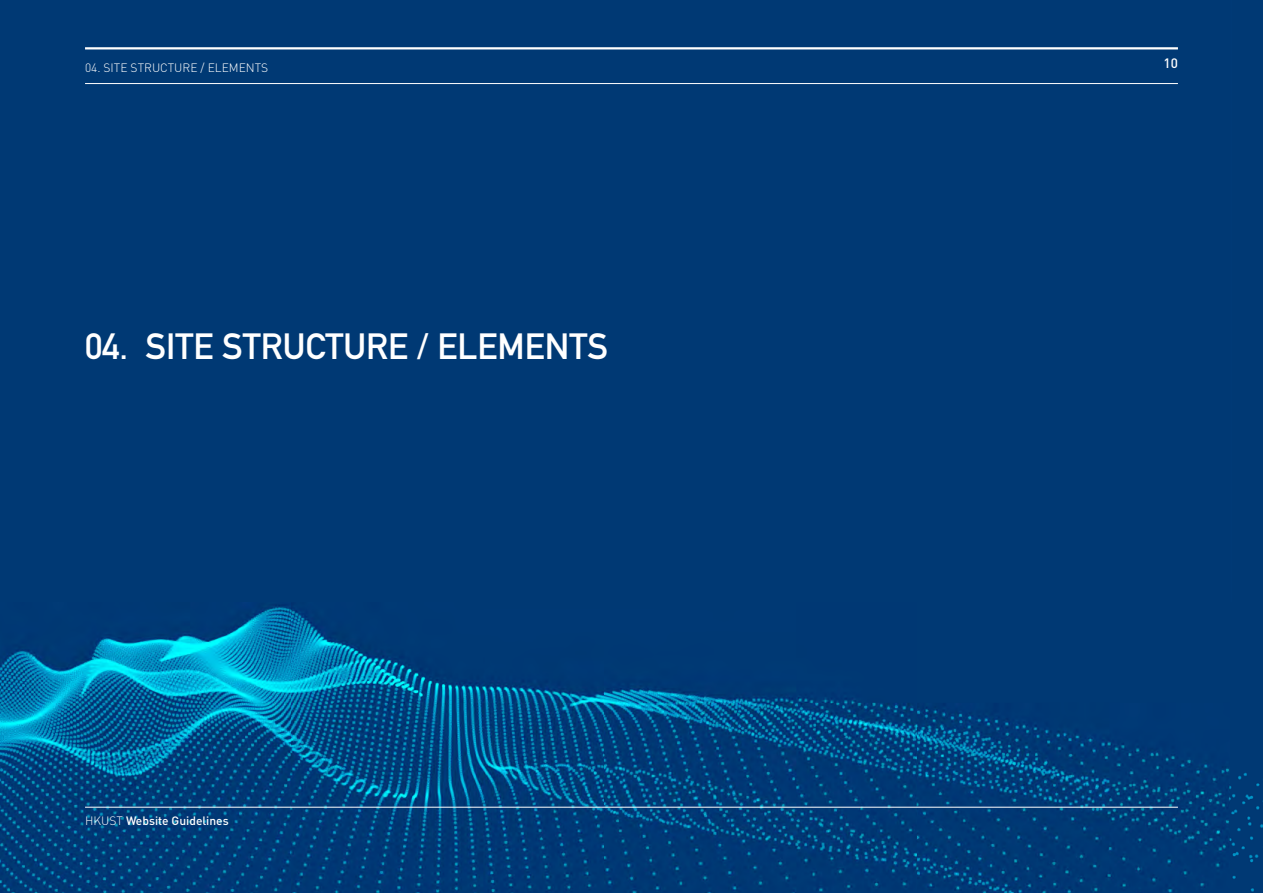
<style>
.page{position:relative;width:1263px;height:893px;background:#fff}
.page>*{position:absolute;margin:0;border:0;box-sizing:border-box;transform-origin:0 0}
.t1{font:700 36px "DIN Alternate";color:#fff}
.t2{font:500 13.5px "DIN";color:#fff}
.t3{font:300 12px "DIN";color:#fff}
.t4{font:500 12px "DIN";color:#fff}
.s1{font-weight:300}
</style>
<div class="page">
<img style="left:0;top:0;width:1263px;height:893px">
<hr style="left:85px;top:807px;width:1093px;height:1px;background:#fff">
<hr style="left:85px;top:47px;width:1093px;height:2px;background:#fff">
<hr style="left:85px;top:83px;width:1093px;height:1px;background:#fff">
<p class="t3" style="left:85px;top:60px;width:185px">04. SITE STRUCTURE / ELEMENTS</p>
<p class="t2" style="left:1163px;top:55px;width:16px">10</p>
<p class="t1" style="left:85px;top:319px;width:524px">04. SITE STRUCTURE / ELEMENTS</p>
<p class="t4" style="left:85px;top:813px;width:145px"><span class="s1">HKUST</span> Website Guidelines</p>
</div>
